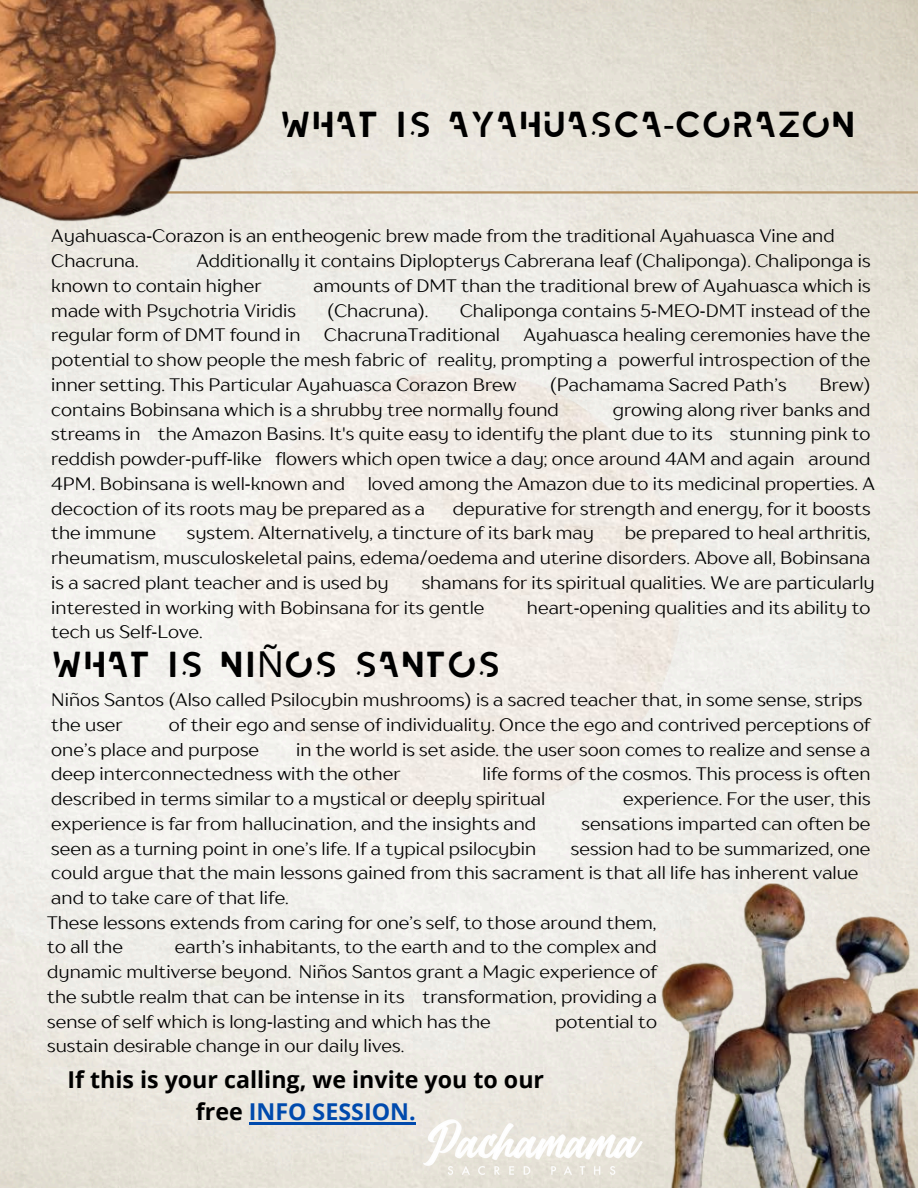
<style>
.page{position:relative;width:918px;height:1188px;background:#fff}
.page>*{position:absolute;margin:0;border:0;box-sizing:border-box;transform-origin:0 0}
.t1{font:36px "LEIXO DEMO";color:#000}
.t2{font:700 23.25px/31.5px "Open Sans";color:#000;text-align:center}
.t3{font:18px/24.8px "TT Drugs";color:#000}
.s1{font-family:"Noto Sans"}
.s2{color:#004aad}
</style>
<div class="page">
<img style="left:0;top:0;width:918px;height:1187px">
<div style="left:236px;top:370px;width:446px;height:446px;background:#f2ece6;border-radius:50%"></div>
<hr style="left:44px;top:191px;width:874px;height:3px;background:#b48f5e">
<img style="left:0;top:0;width:277px;height:222px">
<img style="left:661px;top:883px;width:257px;height:305px">
<img style="left:389px;top:1113px;width:294px;height:65px">
<hr style="left:249px;top:1122px;width:167px;height:2px;background:#004aad">
<p class="t1" style="left:280px;top:101px;width:578px">WHAT IS AYAHUASCA<span class="s1">-</span>CORAZON</p>
<p class="t3" style="left:51px;top:223px;width:785px">Ayahuasca<span class="s1">‑</span>Corazon is an entheogenic brew made from the traditional Ayahuasca Vine and<br>Chacruna.</p>
<p class="t3" style="left:51px;top:248px;width:821px;text-indent:145px">Additionally it contains Diplopterys Cabrerana leaf (Chaliponga). Chaliponga is known to contain higher</p>
<p class="t3" style="left:313px;top:273px;width:559px">amounts of DMT than the traditional brew of Ayahuasca which is</p>
<p class="t3" style="left:51px;top:298px;width:246px">made with Psychotria Viridis</p>
<p class="t3" style="left:327px;top:298px;width:103px">(Chacruna).</p>
<p class="t3" style="left:460px;top:298px;width:412px">Chaliponga contains 5<span class="s1">‑</span>MEO<span class="s1">‑</span>DMT instead of the</p>
<p class="t3" style="left:51px;top:322px;width:251px">regular form of DMT found in</p>
<p class="t3" style="left:324px;top:322px;width:178px">ChacrunaTraditional</p>
<p class="t3" style="left:51px;top:322px;width:821px;text-align:justify;text-indent:472px">Ayahuasca healing ceremonies have the potential to show people the mesh fabric of reality, prompting a powerful introspection of the inner setting. This Particular Ayahuasca Corazon Brew</p>
<p class="t3" style="left:550px;top:372px;width:238px">(Pachamama Sacred Path’s</p>
<p class="t3" style="left:820px;top:372px;width:52px">Brew)</p>
<p class="t3" style="left:51px;top:397px;width:509px">contains Bobinsana which is a shrubby tree normally found</p>
<p class="t3" style="left:51px;top:397px;width:821px;text-align:justify;text-indent:561px">growing along river banks and streams in the Amazon Basins. It's quite easy to identify the plant due to its stunning pink to reddish powder<span class="s1">‑</span>puff<span class="s1">‑</span>like flowers which open twice a day; once around 4AM and again around 4PM. Bobinsana is well<span class="s1">‑</span>known and</p>
<p class="t3" style="left:51px;top:471px;width:825px;text-indent:316px">loved among the Amazon due to its medicinal properties. A decoction of its roots may be prepared as a</p>
<p class="t3" style="left:453px;top:496px;width:419px">depurative for strength and energy, for it boosts</p>
<p class="t3" style="left:51px;top:520px;width:106px">the immune</p>
<p class="t3" style="left:187px;top:520px;width:409px">system. Alternatively, a tincture of its bark may</p>
<p class="t3" style="left:51px;top:520px;width:821px;text-align:justify;text-indent:573px">be prepared to heal arthritis, rheumatism, musculoskeletal pains, edema/oedema and uterine disorders. Above all, Bobinsana is a sacred plant teacher and is used by</p>
<p class="t3" style="left:51px;top:570px;width:825px;text-indent:370px">shamans for its spiritual qualities. We are particularly interested in working with Bobinsana for its gentle</p>
<p class="t3" style="left:527px;top:595px;width:345px">heart<span class="s1">‑</span>opening qualities and its ability to</p>
<p class="t3" style="left:51px;top:619px;width:153px">tech us Self<span class="s1">‑</span>Love.</p>
<h1 class="t1" style="left:51px;top:641px;width:451px">WHAT IS NI<span class="s1">Ñ</span>OS SANTOS</h1>
<p class="t3" style="left:51px;top:687px;width:813px">Niños Santos (Also called Psilocybin mushrooms) is a sacred teacher that, in some sense, strips the user</p>
<p class="t3" style="left:51px;top:712px;width:821px;text-indent:118px">of their ego and sense of individuality. Once the ego and contrived perceptions of one’s place and purpose</p>
<p class="t3" style="left:51px;top:737px;width:821px;text-indent:245px">in the world is set aside. the user soon comes to realize and sense a deep interconnectedness with the other</p>
<p class="t3" style="left:51px;top:761px;width:821px;text-indent:431px">life forms of the cosmos. This process is often described in terms similar to a mystical or deeply spiritual</p>
<p class="t3" style="left:623px;top:786px;width:249px">experience. For the user, this</p>
<p class="t3" style="left:51px;top:811px;width:487px">experience is far from hallucination, and the insights and</p>
<p class="t3" style="left:581px;top:811px;width:291px">sensations imparted can often be</p>
<p class="t3" style="left:51px;top:836px;width:486px">seen as a turning point in one’s life. If a typical psilocybin</p>
<p class="t3" style="left:51px;top:836px;width:821px;text-indent:520px">session had to be summarized, one could argue that the main lessons gained from this sacrament is that all life has inherent value and to take care of that life.</p>
<p class="t3" style="left:47px;top:910px;width:611px">These lessons extends from caring for one’s self, to those around them, to all the</p>
<p class="t3" style="left:47px;top:934px;width:611px;text-align:justify;text-indent:128px">earth’s inhabitants, to the earth and to the complex and dynamic multiverse beyond. Niños Santos grant a Magic experience of the subtle realm that can be intense in its transformation, providing a sense of self which is long<span class="s1">‑</span>lasting and which has the</p>
<p class="t3" style="left:555px;top:1009px;width:103px">potential to</p>
<p class="t3" style="left:47px;top:1033px;width:359px">sustain desirable change in our daily lives.</p>
<h1 class="t2" style="left:67px;top:1064px;width:478px">If this is your calling, we invite you to our free <span class="s2">INFO SESSION.</span></h1>
</div>
